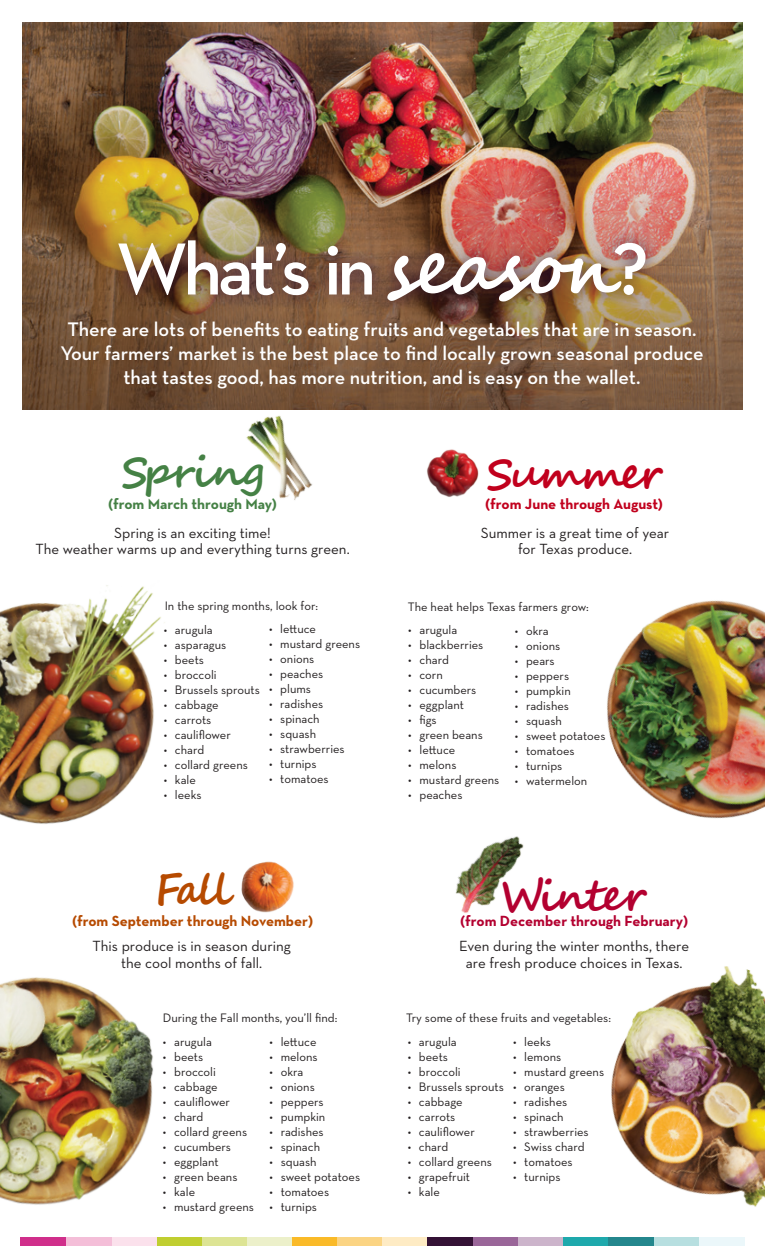
<style>
.page{position:relative;width:765px;height:1260px;background:#fff}
.page>*{position:absolute;margin:0;border:0;box-sizing:border-box;transform-origin:0 0}
.t1{font:600 75px "Neutraface Text";letter-spacing:-.06em;color:#fff}
.t2{font:700 42.5px "Segoe Script";letter-spacing:-.005em;color:#458145}
.t3{font:700 42.5px "Segoe Script";letter-spacing:-.065em;color:#c1001d}
.t4{font:700 42.5px "Segoe Script";letter-spacing:-.06em;color:#b30030}
.t5{font:700 42.5px "Segoe Script";color:#b64a00}
.t6{font:600 20px/24px "Neutraface Text";color:#fff;text-align:center}
.t7{font:15px/16.2px "Neutraface Text";color:#231f20;text-align:center}
.t8{font:700 15px "Neutraface Text";color:#b64a00}
.t9{font:700 15px "Neutraface Text";color:#b30030}
.t10{font:700 15px "Neutraface Text";color:#c1001d}
.t11{font:700 15px "Neutraface Text";color:#458145}
.t12{font:12.5px "Neutraface Text";color:#231f20}
.s1{font-family:"Segoe Script";font-weight:700}
</style>
<div class="page">
<img style="left:22px;top:22px;width:720px;height:387px">
<img style="left:0;top:977px;width:153px;height:228px">
<img style="left:0;top:585px;width:165px;height:239px">
<div style="left:104px;top:225px;width:557px;height:92px;background:#341235;opacity:.75"></div>
<div style="left:21px;top:1238px;width:45px;height:8px;background:#d02f8b"></div>
<div style="left:67px;top:1238px;width:45px;height:8px;background:#f4bed8"></div>
<div style="left:112px;top:1238px;width:45px;height:8px;background:#fbe1ec"></div>
<div style="left:157px;top:1238px;width:45px;height:8px;background:#c0ce30"></div>
<div style="left:202px;top:1238px;width:46px;height:8px;background:#dde494"></div>
<div style="left:248px;top:1238px;width:45px;height:8px;background:#ecf0ca"></div>
<div style="left:292px;top:1238px;width:46px;height:8px;background:#faba28"></div>
<div style="left:337px;top:1238px;width:46px;height:8px;background:#fbd483"></div>
<div style="left:382px;top:1238px;width:46px;height:8px;background:#feebc4"></div>
<div style="left:427px;top:1238px;width:46px;height:8px;background:#341235"></div>
<div style="left:473px;top:1238px;width:45px;height:8px;background:#9a6699"></div>
<div style="left:518px;top:1238px;width:45px;height:8px;background:#ccb4cb"></div>
<div style="left:563px;top:1238px;width:45px;height:8px;background:#1ea9ac"></div>
<div style="left:608px;top:1238px;width:46px;height:8px;background:#24878d"></div>
<div style="left:654px;top:1238px;width:45px;height:8px;background:#b7dfe0"></div>
<div style="left:699px;top:1238px;width:45px;height:8px;background:#ebf7fa"></div>
<img style="left:611px;top:966px;width:154px;height:241px">
<img style="left:607px;top:600px;width:158px;height:219px">
<img style="left:427px;top:449px;width:52px;height:48px">
<img style="left:229px;top:395px;width:106px;height:105px">
<img style="left:241px;top:861px;width:53px;height:52px">
<img style="left:455px;top:836px;width:69px;height:77px">
<p class="t1" style="left:116px;top:222px;width:534px">What’s in <span class="s1">season</span>?</p>
<p class="t6" style="left:67px;top:317px;width:631px">There are lots of benefits to eating fruits and vegetables that are in season.</p>
<p class="t6" style="left:60px;top:341px;width:645px">Your farmers’ market is the best place to find locally grown seasonal produce that tastes good, has more nutrition, and is easy on the wallet.</p>
<p class="t2" style="left:122px;top:437px;width:145px">Spring</p>
<p class="t3" style="left:487px;top:440px;width:174px">Summer</p>
<p class="t11" style="left:108px;top:494px;width:171px">(from March through May)</p>
<p class="t10" style="left:485px;top:494px;width:179px">(from June through August)</p>
<p class="t7" style="left:114px;top:525px;width:158px">Spring is an exciting time!</p>
<p class="t7" style="left:35px;top:541px;width:316px">The weather warms up and everything turns green.</p>
<p class="t12" style="left:165px;top:598px;width:155px">In the spring months, look for:</p>
<p class="t12" style="left:164px;top:622px;width:51px">• arugula</p>
<p class="t12" style="left:164px;top:637px;width:64px">• asparagus</p>
<p class="t12" style="left:164px;top:652px;width:42px">• beets</p>
<p class="t12" style="left:164px;top:667px;width:54px">• broccoli</p>
<p class="t12" style="left:164px;top:682px;width:98px">• Brussels sprouts</p>
<p class="t12" style="left:164px;top:697px;width:56px">• cabbage</p>
<p class="t12" style="left:164px;top:712px;width:49px">• carrots</p>
<p class="t12" style="left:164px;top:727px;width:69px">• cauliflower</p>
<p class="t12" style="left:164px;top:742px;width:42px">• chard</p>
<p class="t12" style="left:164px;top:757px;width:86px">• collard greens</p>
<p class="t12" style="left:164px;top:772px;width:34px">• kale</p>
<p class="t12" style="left:164px;top:787px;width:39px">• leeks</p>
<p class="t12" style="left:269px;top:621px;width:48px">• lettuce</p>
<p class="t12" style="left:269px;top:636px;width:93px">• mustard greens</p>
<p class="t12" style="left:269px;top:651px;width:47px">• onions</p>
<p class="t12" style="left:269px;top:666px;width:56px">• peaches</p>
<p class="t12" style="left:269px;top:681px;width:44px">• plums</p>
<p class="t12" style="left:269px;top:696px;width:56px">• radishes</p>
<p class="t12" style="left:269px;top:711px;width:52px">• spinach</p>
<p class="t12" style="left:269px;top:726px;width:49px">• squash</p>
<p class="t12" style="left:269px;top:741px;width:77px">• strawberries</p>
<p class="t12" style="left:269px;top:756px;width:49px">• turnips</p>
<p class="t12" style="left:269px;top:771px;width:61px">• tomatoes</p>
<p class="t7" style="left:481px;top:524px;width:190px">Summer is a great time of year</p>
<p class="t7" style="left:518px;top:540px;width:116px">for Texas produce.</p>
<p class="t12" style="left:408px;top:599px;width:182px">The heat helps Texas farmers grow:</p>
<p class="t12" style="left:408px;top:622px;width:51px">• arugula</p>
<p class="t12" style="left:408px;top:637px;width:77px">• blackberries</p>
<p class="t12" style="left:408px;top:652px;width:42px">• chard</p>
<p class="t12" style="left:408px;top:667px;width:36px">• corn</p>
<p class="t12" style="left:408px;top:682px;width:70px">• cucumbers</p>
<p class="t12" style="left:408px;top:697px;width:57px">• eggplant</p>
<p class="t12" style="left:408px;top:712px;width:30px">• figs</p>
<p class="t12" style="left:408px;top:727px;width:76px">• green beans</p>
<p class="t12" style="left:408px;top:742px;width:48px">• lettuce</p>
<p class="t12" style="left:408px;top:757px;width:50px">• melons</p>
<p class="t12" style="left:408px;top:772px;width:93px">• mustard greens</p>
<p class="t12" style="left:408px;top:787px;width:56px">• peaches</p>
<p class="t12" style="left:515px;top:623px;width:35px">• okra</p>
<p class="t12" style="left:515px;top:638px;width:47px">• onions</p>
<p class="t12" style="left:515px;top:653px;width:41px">• pears</p>
<p class="t12" style="left:515px;top:668px;width:56px">• peppers</p>
<p class="t12" style="left:515px;top:683px;width:57px">• pumpkin</p>
<p class="t12" style="left:515px;top:698px;width:56px">• radishes</p>
<p class="t12" style="left:515px;top:713px;width:49px">• squash</p>
<p class="t12" style="left:515px;top:728px;width:92px">• sweet potatoes</p>
<p class="t12" style="left:515px;top:743px;width:61px">• tomatoes</p>
<p class="t12" style="left:515px;top:758px;width:49px">• turnips</p>
<p class="t12" style="left:515px;top:773px;width:74px">• watermelon</p>
<p class="t5" style="left:155px;top:854px;width:76px">Fall</p>
<p class="t4" style="left:501px;top:862px;width:145px">Winter</p>
<p class="t8" style="left:72px;top:911px;width:243px">(from September through November)</p>
<p class="t9" style="left:460px;top:911px;width:229px">(from December through February)</p>
<p class="t7" style="left:93px;top:938px;width:200px">This produce is in season during the cool months of fall.</p>
<p class="t12" style="left:163px;top:1010px;width:176px">During the Fall months, you’ll find:</p>
<p class="t12" style="left:163px;top:1034px;width:51px">• arugula</p>
<p class="t12" style="left:163px;top:1049px;width:42px">• beets</p>
<p class="t12" style="left:163px;top:1064px;width:54px">• broccoli</p>
<p class="t12" style="left:163px;top:1079px;width:56px">• cabbage</p>
<p class="t12" style="left:163px;top:1094px;width:69px">• cauliflower</p>
<p class="t12" style="left:163px;top:1109px;width:42px">• chard</p>
<p class="t12" style="left:163px;top:1124px;width:86px">• collard greens</p>
<p class="t12" style="left:163px;top:1139px;width:70px">• cucumbers</p>
<p class="t12" style="left:163px;top:1154px;width:57px">• eggplant</p>
<p class="t12" style="left:163px;top:1169px;width:76px">• green beans</p>
<p class="t12" style="left:163px;top:1184px;width:34px">• kale</p>
<p class="t12" style="left:163px;top:1199px;width:93px">• mustard greens</p>
<p class="t12" style="left:270px;top:1034px;width:49px">• lettuce</p>
<p class="t12" style="left:270px;top:1049px;width:50px">• melons</p>
<p class="t12" style="left:270px;top:1064px;width:35px">• okra</p>
<p class="t12" style="left:270px;top:1079px;width:47px">• onions</p>
<p class="t12" style="left:270px;top:1094px;width:56px">• peppers</p>
<p class="t12" style="left:270px;top:1109px;width:57px">• pumpkin</p>
<p class="t12" style="left:270px;top:1124px;width:56px">• radishes</p>
<p class="t12" style="left:270px;top:1139px;width:52px">• spinach</p>
<p class="t12" style="left:270px;top:1154px;width:49px">• squash</p>
<p class="t12" style="left:270px;top:1169px;width:92px">• sweet potatoes</p>
<p class="t12" style="left:270px;top:1184px;width:61px">• tomatoes</p>
<p class="t12" style="left:270px;top:1199px;width:49px">• turnips</p>
<p class="t7" style="left:459px;top:938px;width:231px">Even during the winter months, there are fresh produce choices in Texas.</p>
<p class="t12" style="left:406px;top:1010px;width:206px">Try some of these fruits and vegetables:</p>
<p class="t12" style="left:408px;top:1034px;width:51px">• arugula</p>
<p class="t12" style="left:408px;top:1049px;width:42px">• beets</p>
<p class="t12" style="left:408px;top:1064px;width:54px">• broccoli</p>
<p class="t12" style="left:408px;top:1079px;width:98px">• Brussels sprouts</p>
<p class="t12" style="left:408px;top:1094px;width:56px">• cabbage</p>
<p class="t12" style="left:408px;top:1109px;width:49px">• carrots</p>
<p class="t12" style="left:408px;top:1124px;width:69px">• cauliflower</p>
<p class="t12" style="left:408px;top:1139px;width:42px">• chard</p>
<p class="t12" style="left:408px;top:1154px;width:86px">• collard greens</p>
<p class="t12" style="left:408px;top:1169px;width:64px">• grapefruit</p>
<p class="t12" style="left:408px;top:1184px;width:34px">• kale</p>
<p class="t12" style="left:513px;top:1034px;width:39px">• leeks</p>
<p class="t12" style="left:513px;top:1049px;width:50px">• lemons</p>
<p class="t12" style="left:513px;top:1064px;width:93px">• mustard greens</p>
<p class="t12" style="left:513px;top:1079px;width:53px">• oranges</p>
<p class="t12" style="left:513px;top:1094px;width:56px">• radishes</p>
<p class="t12" style="left:513px;top:1109px;width:52px">• spinach</p>
<p class="t12" style="left:513px;top:1124px;width:77px">• strawberries</p>
<p class="t12" style="left:513px;top:1139px;width:73px">• Swiss chard</p>
<p class="t12" style="left:513px;top:1154px;width:61px">• tomatoes</p>
<p class="t12" style="left:513px;top:1169px;width:49px">• turnips</p>
</div>
